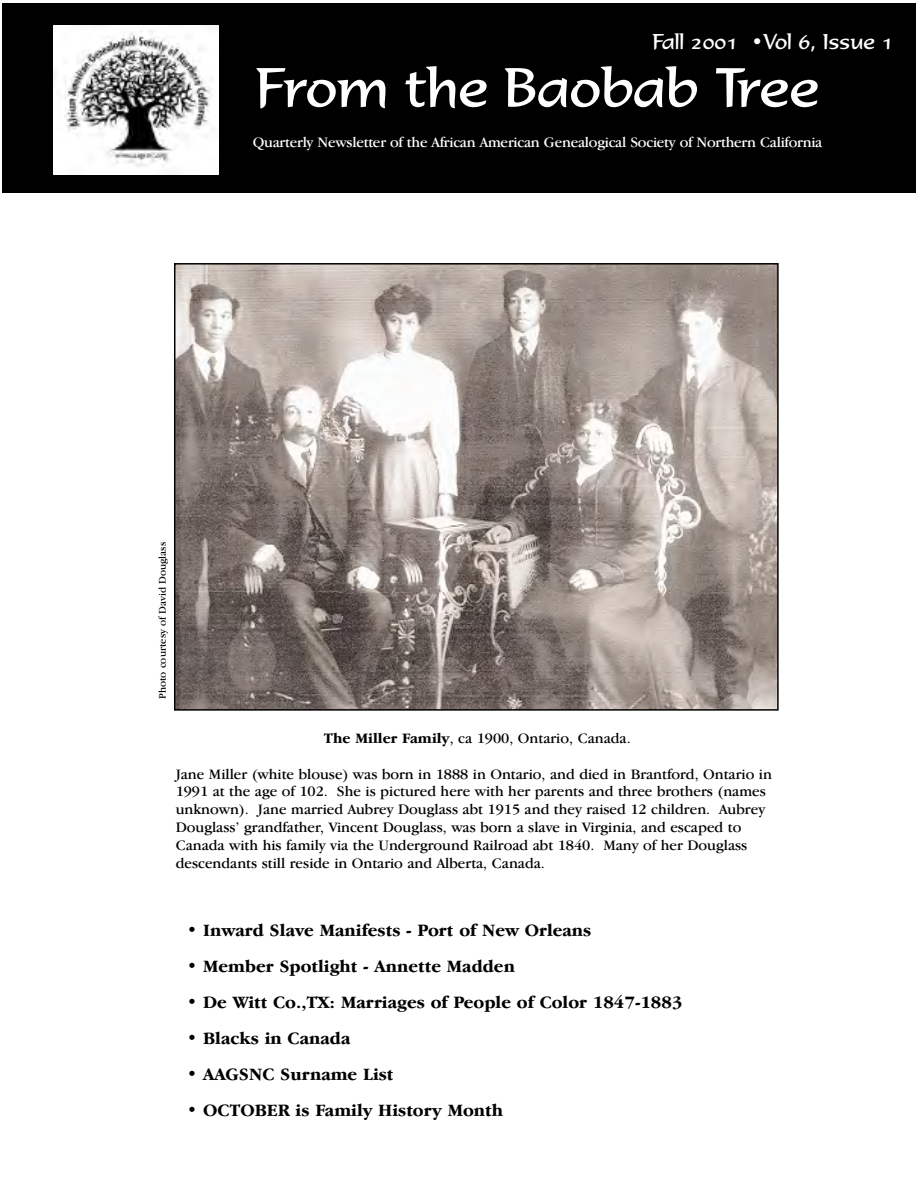
<style>
.page{position:relative;width:918px;height:1188px;background:#fff}
.page>*{position:absolute;margin:0;border:0;box-sizing:border-box;transform-origin:0 0}
.t1{font:53.85px "Formal 436 BT";color:#fff}
.t2{font:20.85px "Formal 436 BT";color:#fff}
.t3{font:700 18px "Garamond IT Cby BT";color:#000}
.t4{font:15px/18px "Garamond IT Cby BT";color:#000}
.t5{font:15px "Garamond IT Cby BT";letter-spacing:-.015em;color:#fff}
.t6{font:10.5px "Garamond IT Cby BT";color:#000}
.s1{font-weight:700}
</style>
<div class="page">
<div style="left:2px;top:3px;width:914px;height:190px;background:#000"></div>
<img style="left:176px;top:265px;width:601px;height:444px">
<img style="left:54px;top:26px;width:165px;height:149px">
<h2 class="t2" style="left:653px;top:34px;width:242px">Fall 2001 •Vol 6, Issue 1</h2>
<h1 class="t1" style="left:256px;top:68px;width:566px">From the Baobab Tree</h1>
<p class="t5" style="left:253px;top:136px;width:571px">Quarterly Newsletter of the African American Genealogical Society of Northern California</p>
<p class="t6" style="left:158px;top:699px;width:158px;rotate:-90deg">Photo courtesy of David Douglass</p>
<p class="t4" style="left:324px;top:730px;width:308px"><span class="s1">The Miller Family</span>, ca 1900, Ontario, Canada.</p>
<p class="t4" style="left:176px;top:766px;width:598px">Jane Miller (white blouse) was born in 1888 in Ontario, and died in Brantford, Ontario in 1991 at the age of 102. She is pictured here with her parents and three brothers (names unknown). Jane married Aubrey Douglass abt 1915 and they raised 12 children. Aubrey Douglass’ grandfather, Vincent Douglass, was born a slave in Virginia, and escaped to Canada with his family via the Underground Railroad abt 1840. Many of her Douglass descendants still reside in Ontario and Alberta, Canada.</p>
<p class="t3" style="left:187px;top:923px;width:406px">• Inward Slave Manifests - Port of New Orleans</p>
<p class="t3" style="left:187px;top:959px;width:330px">• Member Spotlight - Annette Madden</p>
<p class="t3" style="left:187px;top:995px;width:497px">• De Witt Co.,TX: Marriages of People of Color 1847-1883</p>
<p class="t3" style="left:187px;top:1031px;width:165px">• Blacks in Canada</p>
<p class="t3" style="left:187px;top:1067px;width:208px">• AAGSNC Surname List</p>
<p class="t3" style="left:187px;top:1103px;width:318px">• OCTOBER is Family History Month</p>
</div>
